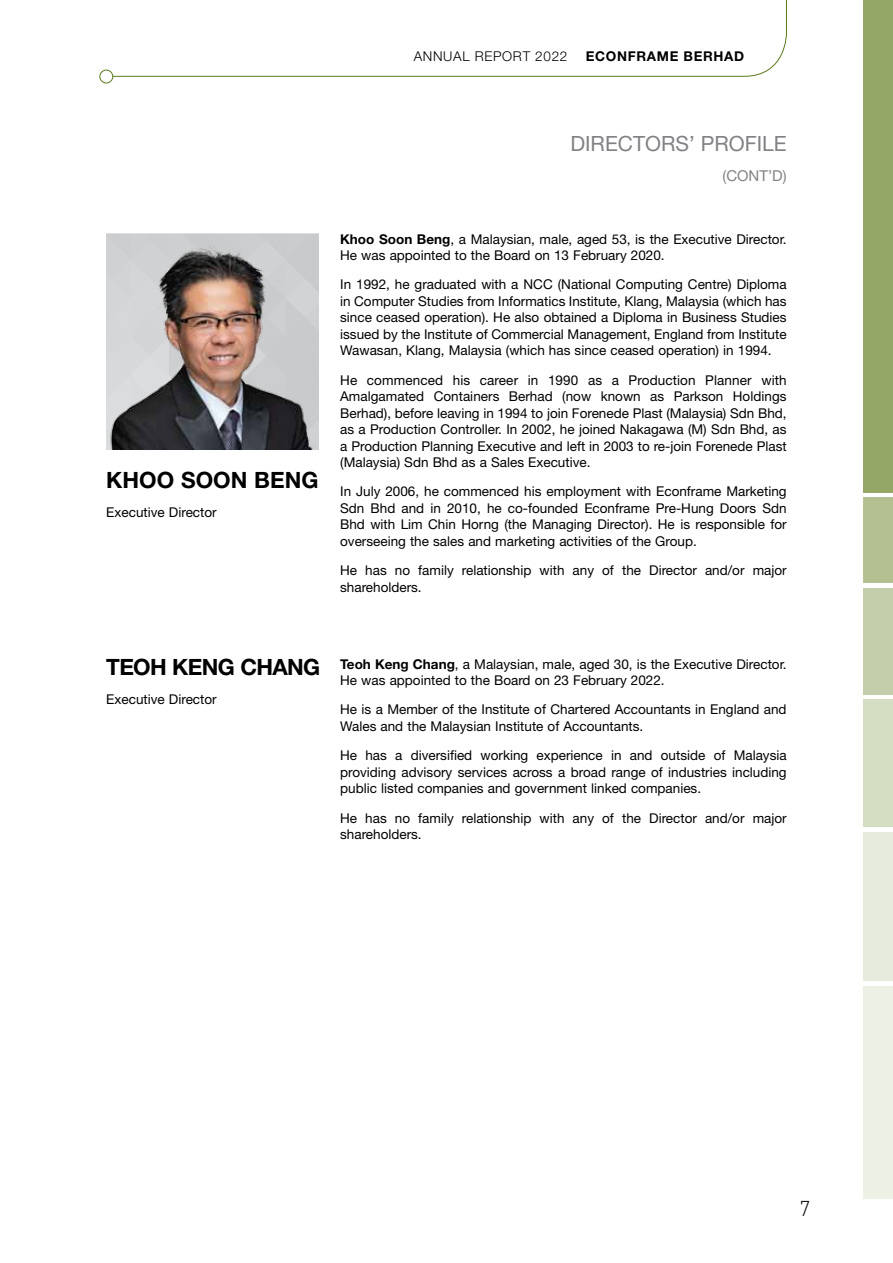
<style>
.page{position:relative;width:893px;height:1263px;background:#fff}
.page>*{position:absolute;margin:0;border:0;box-sizing:border-box;transform-origin:0 0}
.t1{font:700 22.5px "Helvetica Neue LT Std";letter-spacing:-.03em;color:#000}
.t2{font:700 22.5px "Helvetica Neue LT Std";color:#000}
.t3{font:21px "Helvetica Neue LT Std";color:#808285}
.t4{font:300 21px "DINCE";color:#000}
.t5{font:15px "Helvetica Neue LT Std";color:#808285}
.t6{font:13.5px/16.5px "Helvetica Neue LT Std";color:#000}
.t7{font:300 13.5px "Helvetica Neue LT Std";letter-spacing:.05em;color:#000}
.t8{font:700 13.5px "Helvetica Neue LT Std";letter-spacing:.05em;color:#000}
.s1{font-weight:700}
</style>
<div class="page">
<div style="left:863px;top:986px;width:30px;height:213px;background:#ecf0e5"></div>
<div style="left:863px;top:832px;width:30px;height:149px;background:#e6ebdd"></div>
<div style="left:863px;top:699px;width:30px;height:128px;background:#d4ddc2"></div>
<div style="left:863px;top:588px;width:30px;height:106px;background:#c3cfaa"></div>
<div style="left:863px;top:498px;width:30px;height:85px;background:#b3c192"></div>
<div style="left:863px;top:0;width:30px;height:492px;background:#94a767"></div>
<svg style="left:106px;top:0;width:681px;height:77px"></svg>
<div style="left:100px;top:70px;width:13px;height:13px;background:#fff;border-radius:50%"></div>
<div style="left:99px;top:70px;width:14px;height:13px;border:1px solid #5c7a1c;border-radius:50%"></div>
<img style="left:106px;top:234px;width:213px;height:215px">
<p class="t7" style="left:414px;top:48px;width:155px">ANNUAL REPORT 2022</p>
<p class="t8" style="left:586px;top:48px;width:160px">ECONFRAME BERHAD</p>
<p class="t2" style="left:106px;top:466px;width:214px">KHOO SOON BENG</p>
<p class="t6" style="left:106px;top:504px;width:112px">Executive Director</p>
<p class="t3" style="left:570px;top:131px;width:29px">Directors</p>
<p class="t3" style="left:689px;top:131px;width:38px">’ Profile</p>
<p class="t5" style="left:722px;top:166px;width:16px">(cont</p>
<p class="t5" style="left:768px;top:166px;width:20px">’d)</p>
<p class="t6" style="left:340px;top:230px;width:448px"><span class="s1">Khoo Soon Beng</span>, a Malaysian, male, aged 53, is the Executive Director.<br>He was appointed to the Board on 13 February 2020.</p>
<p class="t6" style="left:340px;top:276px;width:448px;text-align:justify">In 1992, he graduated with a NCC (National Computing Centre) Diploma in Computer Studies from Informatics Institute, Klang, Malaysia (which has since ceased operation). He also obtained a Diploma in Business Studies issued by the Institute of Commercial Management, England from Institute Wawasan, Klang, Malaysia (which has since ceased operation) in 1994.</p>
<p class="t6" style="left:340px;top:371px;width:448px;text-align:justify">He commenced his career in 1990 as a Production Planner with Amalgamated Containers Berhad (now known as Parkson Holdings Berhad), before leaving in 1994 to join Forenede Plast (Malaysia) Sdn Bhd, as a Production Controller. In 2002, he joined Nakagawa (M) Sdn Bhd, as a Production Planning Executive and left in 2003 to re-join Forenede Plast (Malaysia) Sdn Bhd as a Sales Executive.</p>
<p class="t6" style="left:340px;top:483px;width:448px;text-align:justify">In July 2006, he commenced his employment with Econframe Marketing Sdn Bhd and in 2010, he co-founded Econframe Pre-Hung Doors Sdn Bhd with Lim Chin Horng (the Managing Director). He is responsible for overseeing the sales and marketing activities of the Group.</p>
<p class="t6" style="left:340px;top:562px;width:448px">He has no family relationship with any of the Director and/or major shareholders.</p>
<p class="t1" style="left:106px;top:653px;width:215px">TEOH KENG CHANG</p>
<p class="t6" style="left:106px;top:691px;width:112px">Executive Director</p>
<p class="t6" style="left:340px;top:655px;width:448px"><span class="s1">Teoh Keng Chang</span>, a Malaysian, male, aged 30, is the Executive Director.<br>He was appointed to the Board on 23 February 2022.</p>
<p class="t6" style="left:340px;top:701px;width:448px">He is a Member of the Institute of Chartered Accountants in England and<br>Wales and the Malaysian Institute of Accountants.</p>
<p class="t6" style="left:340px;top:747px;width:448px;text-align:justify">He has a diversified working experience in and outside of Malaysia providing advisory services across a broad range of industries including public listed companies and government linked companies.</p>
<p class="t6" style="left:340px;top:809px;width:448px">He has no family relationship with any of the Director and/or major shareholders.</p>
<p class="t4" style="left:799px;top:1196px;width:12px">7</p>
</div>
